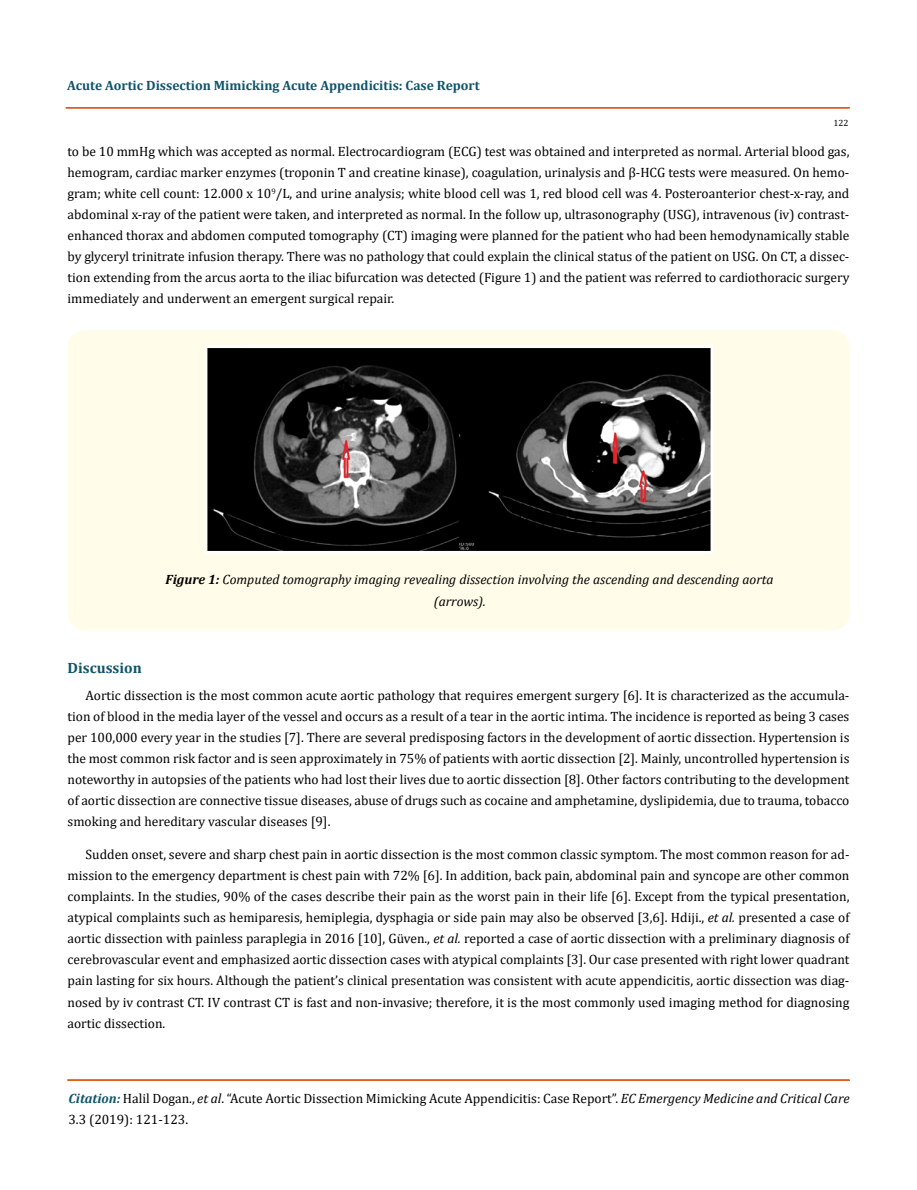
<style>
.page{position:relative;width:917px;height:1190px;background:#fff}
.page>*{position:absolute;margin:0;border:0;box-sizing:border-box;transform-origin:0 0}
.t1{font:700 15px "Cambria";color:#0e546a}
.t2{font:13.5px/21px "Cambria";color:#000;text-align:justify}
.t3{font:italic 13.5px/21px "Cambria";color:#000}
.t4{font:700 13.5px "Cambria";color:#0e546a}
.t5{font:9px "Cambria";color:#000}
.s1{font-weight:700}
.s2{font-style:italic}
.s3{font-weight:700;font-style:italic;color:#0e546a}
</style>
<div class="page">
<hr style="left:66px;top:108px;width:783px;height:1px;background:#e05d1a">
<div style="left:66px;top:107px;width:783px;height:1px;border:1px solid #e05d1a"></div>
<hr style="left:68px;top:1080px;width:781px;height:1px;background:#e05d1a">
<div style="left:67px;top:1079px;width:782px;height:1px;border:1px solid #e05d1a"></div>
<div style="left:68px;top:330px;width:782px;height:300px;background:#fffde9;border-radius:18px"></div>
<img style="left:205px;top:346px;width:507px;height:208px">
<p class="t4" style="left:67px;top:76px;width:414px">Acute Aortic Dissection Mimicking Acute Appendicitis: Case Report</p>
<p class="t5" style="left:833px;top:118px;width:16px">122</p>
<p class="t2" style="left:68px;top:141px;width:783px">to be 10 mmHg which was accepted as normal. Electrocardiogram (ECG) test was obtained and interpreted as normal. Arterial blood gas, hemogram, cardiac marker enzymes (troponin T and creatine kinase), coagulation, urinalysis and β-HCG tests were measured. On hemo&shy;gram; white cell count: 12.000 x 10<sup>9</sup>/L, and urine analysis; white blood cell was 1, red blood cell was 4. Posteroanterior chest-x-ray, and abdominal x-ray of the patient were taken, and interpreted as normal. In the follow up, ultrasonography (USG), intravenous (iv) contrast&shy;enhanced thorax and abdomen computed tomography (CT) imaging were planned for the patient who had been hemodynamically stable by glyceryl trinitrate infusion therapy. There was no pathology that could explain the clinical status of the patient on USG. On CT, a dissec&shy;tion extending from the arcus aorta to the iliac bifurcation was detected (Figure 1) and the patient was referred to cardiothoracic surgery immediately and underwent an emergent surgical repair.</p>
<p class="t3" style="left:433px;top:569px;width:341px;text-indent:-268px"><span class="s1">Figure 1:</span> Computed tomography imaging revealing dissection involving the ascending and descending aorta (arrows).</p>
<p class="t1" style="left:68px;top:657px;width:76px">Discussion</p>
<p class="t2" style="left:68px;top:685px;width:783px;text-indent:18px">Aortic dissection is the most common acute aortic pathology that requires emergent surgery [6]. It is characterized as the accumula&shy;tion of blood in the media layer of the vessel and occurs as a result of a tear in the aortic intima. The incidence is reported as being 3 cases per 100,000 every year in the studies [7]. There are several predisposing factors in the development of aortic dissection. Hypertension is the most common risk factor and is seen approximately in 75% of patients with aortic dissection [2]. Mainly, uncontrolled hypertension is noteworthy in autopsies of the patients who had lost their lives due to aortic dissection [8]. Other factors contributing to the development of aortic dissection are connective tissue diseases, abuse of drugs such as cocaine and amphetamine, dyslipidemia, due to trauma, tobacco smoking and hereditary vascular diseases [9].</p>
<p class="t2" style="left:68px;top:844px;width:783px;text-indent:18px">Sudden onset, severe and sharp chest pain in aortic dissection is the most common classic symptom. The most common reason for ad&shy;mission to the emergency department is chest pain with 72% [6]. In addition, back pain, abdominal pain and syncope are other common complaints. In the studies, 90% of the cases describe their pain as the worst pain in their life [6]. Except from the typical presentation, atypical complaints such as hemiparesis, hemiplegia, dysphagia or side pain may also be observed [3,6]. Hdiji., <span class="s2">et al.</span> presented a case of aortic dissection with painless paraplegia in 2016 [10], Güven., <span class="s2">et al.</span> reported a case of aortic dissection with a preliminary diagnosis of cerebrovascular event and emphasized aortic dissection cases with atypical complaints [3]. Our case presented with right lower quadrant pain lasting for six hours. Although the patient’s clinical presentation was consistent with acute appendicitis, aortic dissection was diag&shy;nosed by iv contrast CT. IV contrast CT is fast and non-invasive; therefore, it is the most commonly used imaging method for diagnosing aortic dissection.</p>
<p class="t2" style="left:68px;top:1087px;width:782px"><span class="s3">Citation:</span> Halil Dogan., <span class="s2">et al</span>. “Acute Aortic Dissection Mimicking Acute Appendicitis: Case Report”. <span class="s2">EC Emergency Medicine and Critical Care<br></span>3.3 (2019): 121-123.</p>
</div>
